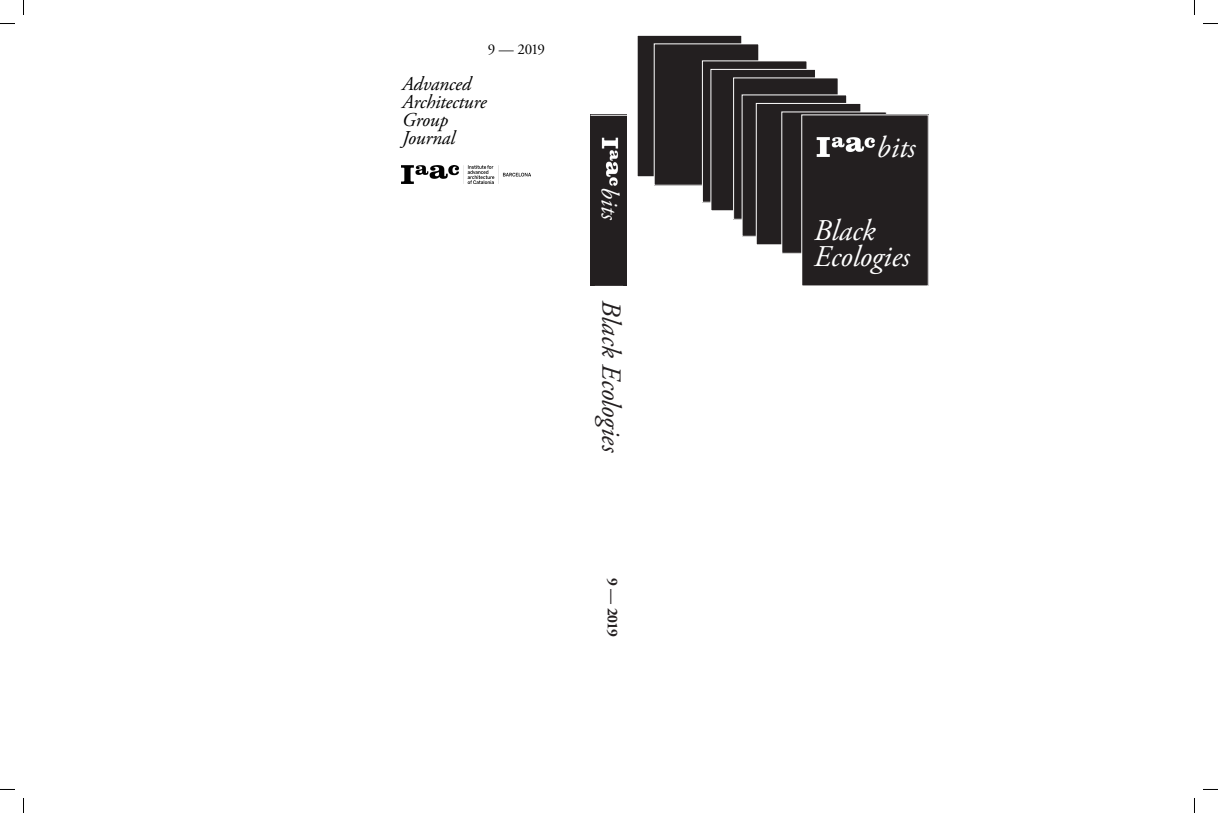
<style>
.page{position:relative;width:1218px;height:813px;background:#fff}
.page>*{position:absolute;margin:0;border:0;box-sizing:border-box;transform-origin:0 0}
.t1{font:italic 30.1px "Adobe Garamond Pro";color:#fff}
.t2{font:italic 30px/26.7px "Adobe Garamond Pro";color:#fff}
.t3{font:italic 27.6px "Adobe Garamond Pro";color:#231f20}
.t4{font:italic 25.2px "Adobe Garamond Pro";color:#fff}
.t5{font:italic 19.6px/18px "Adobe Garamond Pro";letter-spacing:-.01em;color:#000}
.t6{font:15px "Adobe Garamond Pro";color:#000}
.t7{font:700 15px "Adobe Garamond Pro";color:#231f20}
</style>
<div class="page">
<div style="left:637px;top:35px;width:105px;height:142px;background:#231f20"></div>
<div style="left:637px;top:35px;width:105px;height:142px;border:1px solid #fff"></div>
<div style="left:654px;top:44px;width:105px;height:141px;background:#231f20"></div>
<div style="left:702px;top:61px;width:105px;height:141px;background:#231f20"></div>
<div style="left:702px;top:60px;width:105px;height:143px;border:1px solid #fff"></div>
<div style="left:711px;top:69px;width:104px;height:142px;background:#231f20"></div>
<div style="left:710px;top:69px;width:106px;height:142px;border:1px solid #fff"></div>
<div style="left:733px;top:78px;width:105px;height:141px;background:#231f20"></div>
<div style="left:733px;top:77px;width:105px;height:143px;border:1px solid #fff"></div>
<div style="left:742px;top:95px;width:104px;height:141px;background:#231f20"></div>
<div style="left:756px;top:103px;width:105px;height:142px;background:#231f20"></div>
<div style="left:756px;top:103px;width:105px;height:142px;border:1px solid #fff"></div>
<div style="left:782px;top:112px;width:104px;height:141px;background:#231f20"></div>
<div style="left:802px;top:115px;width:126px;height:171px;background:#231f20"></div>
<div style="left:801px;top:114px;width:128px;height:172px;border:1px solid #fff"></div>
<img style="left:816px;top:137px;width:59px;height:20px">
<div style="left:590px;top:115px;width:37px;height:171px;background:#231f20"></div>
<hr style="left:590px;top:115px;width:37px;height:1px;background:#fff">
<img style="left:601px;top:137px;width:18px;height:49px">
<img style="left:401px;top:166px;width:130px;height:18px">
<svg style="left:0;top:23px;width:15px;height:1px"></svg>
<svg style="left:1203px;top:23px;width:15px;height:1px"></svg>
<svg style="left:0;top:789px;width:15px;height:1px"></svg>
<svg style="left:1203px;top:789px;width:15px;height:1px"></svg>
<svg style="left:23px;top:0;width:1px;height:15px"></svg>
<svg style="left:23px;top:798px;width:1px;height:14px"></svg>
<svg style="left:1194px;top:0;width:1px;height:15px"></svg>
<svg style="left:1194px;top:798px;width:1px;height:14px"></svg>
<p class="t6" style="left:488px;top:40px;width:58px">9 — 2019</p>
<p class="t5" style="left:402px;top:75px;width:86px">Advanced<br>Architecture<br>Group<br>Journal</p>
<p class="t4" style="left:625px;top:187px;width:35px;rotate:90deg">bits</p>
<h3 class="t3" style="left:628px;top:300px;width:154px;rotate:90deg">Black Ecologies</h3>
<p class="t7" style="left:621px;top:578px;width:60px;rotate:90deg">9 — 2019</p>
<h1 class="t1" style="left:876px;top:129px;width:40px">bits</h1>
<h2 class="t2" style="left:814px;top:217px;width:97px">Black<br>Ecologies</h2>
</div>
